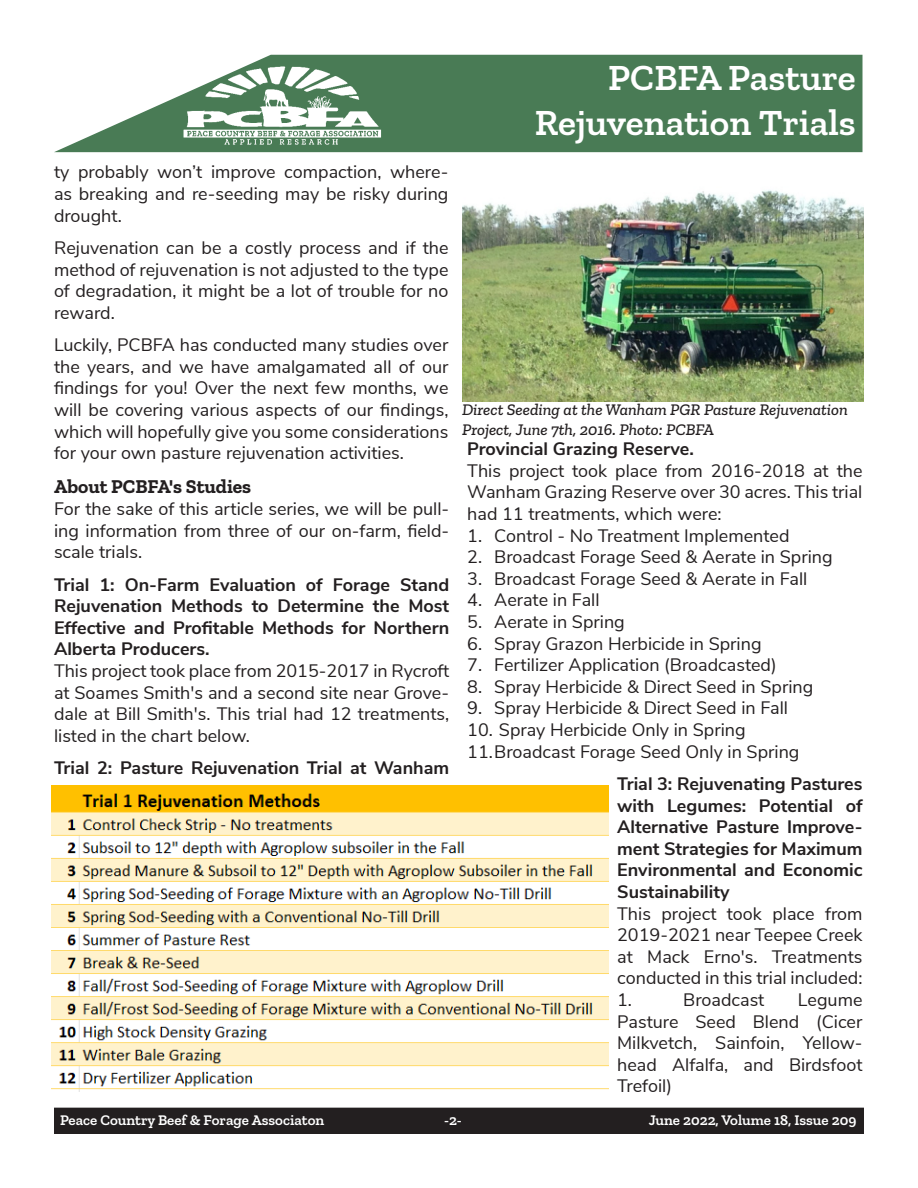
<style>
.page{position:relative;width:918px;height:1188px;background:#fff}
.page>*{position:absolute;margin:0;border:0;box-sizing:border-box;transform-origin:0 0}
.t1{font:600 37.5px "Zilla Slab";color:#fff}
.t2{font:700 19.5px "Zilla Slab";color:#231f20}
.t3{font:18px/21.6px "Nunito Sans";color:#231f20;text-align:justify}
.t4{font:700 18px/21.6px "Nunito Sans";color:#231f20;text-align:justify}
.t5{font:italic 500 16.5px/19.8px "Zilla Slab";color:#231f20}
.t6{font:600 15px "Zilla Slab";color:#fff}
</style>
<div class="page">
<div style="left:55px;top:1108px;width:808px;height:25px;background:#231f20"></div>
<div style="left:54px;top:1108px;width:810px;height:26px;border:2px solid #231f20"></div>
<svg style="left:54px;top:55px;width:809px;height:97px;fill:#497b55"></svg>
<img style="left:174px;top:62px;width:216px;height:86px">
<img style="left:51px;top:785px;width:557px;height:306px">
<img style="left:462px;top:190px;width:402px;height:212px">
<p class="t3" style="left:54px;top:160px;width:396px">ty probably won’t improve compaction, where&shy;as breaking and re-seeding may be risky during drought.</p>
<p class="t3" style="left:54px;top:236px;width:396px">Rejuvenation can be a costly process and if the method of rejuvenation is not adjusted to the type of degradation, it might be a lot of trouble for no reward.</p>
<p class="t3" style="left:54px;top:333px;width:396px">Luckily, PCBFA has conducted many studies over the years, and we have amalgamated all of our findings for you! Over the next few months, we will be covering various aspects of our findings, which will hopefully give you some considerations for your own pasture rejuvenation activities.</p>
<p class="t2" style="left:54px;top:476px;width:199px">About PCBFA's Studies</p>
<p class="t3" style="left:54px;top:497px;width:397px">For the sake of this article series, we will be pull&shy;ing information from three of our on-farm, field&shy;scale trials.</p>
<p class="t4" style="left:54px;top:573px;width:397px">Trial 1: On-Farm Evaluation of Forage Stand Rejuvenation Methods to Determine the Most Effective and Profitable Methods for Northern Alberta Producers.</p>
<p class="t3" style="left:54px;top:659px;width:397px">This project took place from 2015-2017 in Rycroft at Soames Smith's and a second site near Grove&shy;dale at Bill Smith's. This trial had 12 treatments, listed in the chart below.</p>
<p class="t4" style="left:54px;top:756px;width:397px">Trial 2: Pasture Rejuvenation Trial at Wanham</p>
<p class="t1" style="left:608px;top:56px;width:249px">PCBFA Pasture</p>
<p class="t1" style="left:535px;top:101px;width:322px">Rejuvenation Trials</p>
<p class="t5" style="left:462px;top:399px;width:387px">Direct Seeding at the Wanham PGR Pasture Rejuvenation<br>Project, June 7th, 2016. Photo: PCBFA</p>
<p class="t4" style="left:467px;top:437px;width:228px">Provincial Grazing Reserve.</p>
<p class="t3" style="left:467px;top:459px;width:397px">This project took place from 2016-2018 at the Wanham Grazing Reserve over 30 acres. This trial had 11 treatments, which were:</p>
<p class="t3" style="left:467px;top:523px;width:324px">1. Control - No Treatment Implemented</p>
<p class="t3" style="left:467px;top:545px;width:367px">2. Broadcast Forage Seed &amp; Aerate in Spring</p>
<p class="t3" style="left:467px;top:567px;width:342px">3. Broadcast Forage Seed &amp; Aerate in Fall</p>
<p class="t3" style="left:467px;top:588px;width:134px">4. Aerate in Fall</p>
<p class="t3" style="left:467px;top:610px;width:159px">5. Aerate in Spring</p>
<p class="t3" style="left:467px;top:631px;width:296px">6. Spray Grazon Herbicide in Spring</p>
<p class="t3" style="left:467px;top:653px;width:311px">7. Fertilizer Application (Broadcasted)</p>
<p class="t3" style="left:467px;top:675px;width:348px">8. Spray Herbicide &amp; Direct Seed in Spring</p>
<p class="t3" style="left:467px;top:696px;width:322px">9. Spray Herbicide &amp; Direct Seed in Fall</p>
<p class="t3" style="left:467px;top:718px;width:280px">10. Spray Herbicide Only in Spring</p>
<p class="t3" style="left:467px;top:739px;width:334px">11.Broadcast Forage Seed Only in Spring</p>
<p class="t4" style="left:617px;top:772px;width:247px">Trial 3: Rejuvenating Pastures with Legumes: Potential of Alternative Pasture Improve&shy;ment Strategies for Maximum Environmental and Economic Sustainability</p>
<p class="t3" style="left:617px;top:901px;width:247px">This project took place from 2019-2021 near Teepee Creek at Mack Erno's. Treatments conducted in this trial included:</p>
<p class="t3" style="left:617px;top:988px;width:16px">1.</p>
<p class="t3" style="left:683px;top:988px;width:83px">Broadcast</p>
<p class="t3" style="left:617px;top:988px;width:247px;text-indent:181px">Legume Pasture Seed Blend (Cicer Milkvetch, Sainfoin, Yellow&shy;head Alfalfa, and Birdsfoot Trefoil)</p>
<p class="t6" style="left:60px;top:1112px;width:266px">Peace Country Beef &amp; Forage Associaton</p>
<p class="t6" style="left:444px;top:1112px;width:19px">-2-</p>
<p class="t6" style="left:649px;top:1112px;width:209px">June 2022, Volume 18, Issue 209</p>
</div>
